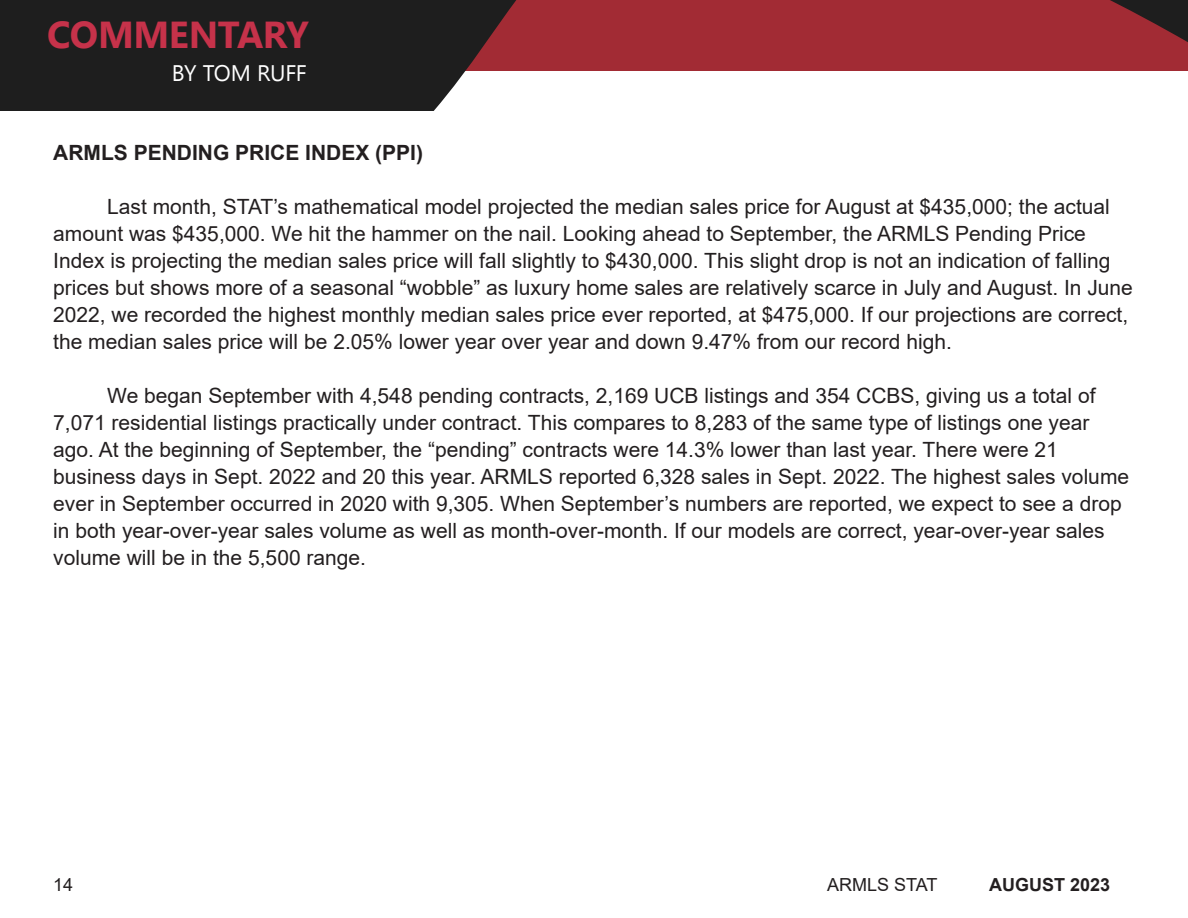
<style>
.page{position:relative;width:1188px;height:918px;background:#fff}
.page>*{position:absolute;margin:0;border:0;box-sizing:border-box;transform-origin:0 0}
.t1{font:700 37.5px "Gadugi";letter-spacing:-.01em;color:#c6324a}
.t2{font:22.5px "Gadugi";letter-spacing:-.02em;color:#fff}
.t3{font:21px/27px "Arial";color:#231f20}
.t4{font:700 21px "Arial";color:#231f20}
.t5{font:18px "Arial";color:#231f20}
.t6{font:700 18px "Arial";color:#231f20}
</style>
<div class="page">
<svg style="left:0;top:0;width:1188px;height:111px"></svg>
<h1 class="t1" style="left:47px;top:12px;width:263px">COMMENTARY</h1>
<p class="t2" style="left:172px;top:60px;width:136px">BY TOM RUFF</p>
<p class="t4" style="left:53px;top:137px;width:371px">ARMLS PENDING PRICE INDEX (PPI)</p>
<p class="t3" style="left:53px;top:193px;width:1081px;text-indent:54px">Last month, STAT’s mathematical model projected the median sales price for August at $435,000; the actual amount was $435,000. We hit the hammer on the nail. Looking ahead to September, the ARMLS Pending Price Index is projecting the median sales price will fall slightly to $430,000. This slight drop is not an indication of falling prices but shows more of a seasonal “wobble” as luxury home sales are relatively scarce in July and August. In June 2022, we recorded the highest monthly median sales price ever reported, at $475,000. If our projections are correct, the median sales price will be 2.05% lower year over year and down 9.47% from our record high.</p>
<p class="t3" style="left:53px;top:382px;width:1077px;text-indent:54px">We began September with 4,548 pending contracts, 2,169 UCB listings and 354 CCBS, giving us a total of 7,071 residential listings practically under contract. This compares to 8,283 of the same type of listings one year ago. At the beginning of September, the “pending” contracts were 14.3% lower than last year. There were 21 business days in Sept. 2022 and 20 this year. ARMLS reported 6,328 sales in Sept. 2022. The highest sales volume ever in September occurred in 2020 with 9,305. When September’s numbers are reported, we expect to see a drop in both year-over-year sales volume as well as month-over-month. If our models are correct, year-over-year sales volume will be in the 5,500 range.</p>
<p class="t5" style="left:53px;top:872px;width:22px">14</p>
<p class="t5" style="left:827px;top:872px;width:112px">ARMLS STAT</p>
<p class="t6" style="left:989px;top:872px;width:123px">AUGUST 2023</p>
</div>
